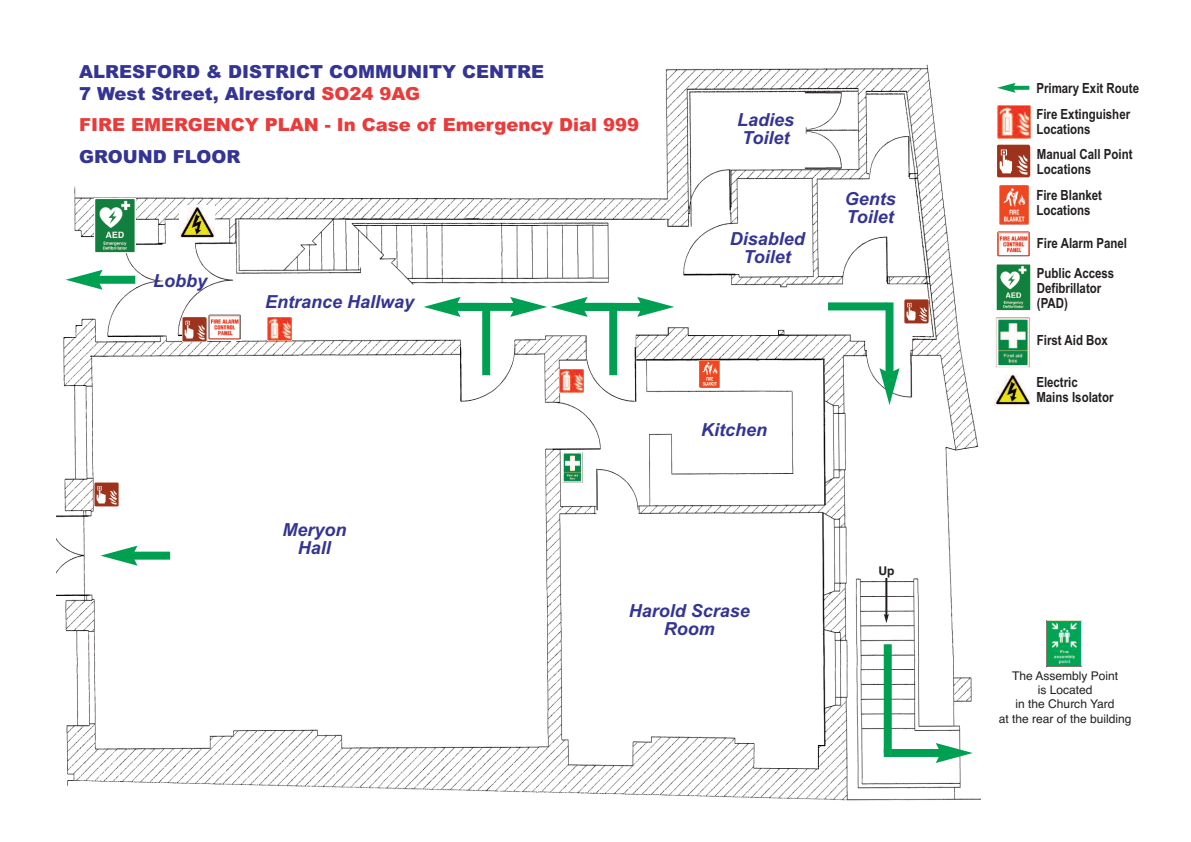
<style>
.page{position:relative;width:1191px;height:842px;background:#fff}
.page>*{position:absolute;margin:0;border:0;box-sizing:border-box;transform-origin:0 0}
.t1{font:italic 700 18px/18px "Arial";color:#333494;text-align:center}
.t2{font:900 18px/21.6px "Arial";color:#333494}
.t3{font:900 18px "Arial";color:#ea3a3a}
.t4{font:700 14px/15px "Arial Narrow";color:#231f20}
.t5{font:12px/14.4px "Helvetica";color:#231f20;text-align:center}
.t6{font:700 12px "Helvetica";color:#231f20}
.s1{color:#ea3a3a}
</style>
<div class="page">
<img style="left:56px;top:64px;width:924px;height:737px">
<div style="left:130px;top:552px;width:40px;height:8px;background:#00a052"></div>
<svg style="left:100px;top:546px;width:37px;height:20px"></svg>
<div style="left:96px;top:276px;width:39px;height:8px;background:#00a052"></div>
<svg style="left:66px;top:270px;width:37px;height:20px"></svg>
<div style="left:609px;top:309px;width:8px;height:66px;background:#00a052"></div>
<div style="left:586px;top:303px;width:58px;height:8px;background:#00a052"></div>
<svg style="left:637px;top:297px;width:37px;height:20px"></svg>
<div style="left:828px;top:302px;width:58px;height:8px;background:#00a052"></div>
<div style="left:885px;top:302px;width:8px;height:73px;background:#00a052"></div>
<svg style="left:879px;top:368px;width:20px;height:37px"></svg>
<div style="left:883px;top:749px;width:59px;height:8px;background:#00a052"></div>
<svg style="left:935px;top:743px;width:37px;height:20px"></svg>
<div style="left:883px;top:644px;width:8px;height:109px;background:#00a052"></div>
<svg style="left:1081px;top:620px;width:1px;height:47px"></svg>
<img style="left:1047px;top:620px;width:34px;height:47px">
<svg style="left:1015px;top:86px;width:14px;height:4px"></svg>
<svg style="left:997px;top:83px;width:18px;height:10px"></svg>
<img style="left:999px;top:185px;width:29px;height:39px">
<img style="left:183px;top:317px;width:24px;height:24px">
<img style="left:998px;top:231px;width:32px;height:26px">
<img style="left:997px;top:106px;width:33px;height:32px">
<div style="left:997px;top:232px;width:32px;height:24px;border:1px solid #231f20"></div>
<img style="left:268px;top:317px;width:24px;height:24px">
<img style="left:94px;top:483px;width:24px;height:23px">
<img style="left:905px;top:300px;width:23px;height:23px">
<img style="left:560px;top:370px;width:23px;height:23px">
<img style="left:997px;top:144px;width:33px;height:33px">
<img style="left:699px;top:361px;width:20px;height:27px">
<hr style="left:885px;top:578px;width:2px;height:38px;background:#231f20">
<svg style="left:884px;top:614px;width:5px;height:9px"></svg>
<div style="left:482px;top:309px;width:8px;height:66px;background:#00a052"></div>
<svg style="left:423px;top:297px;width:37px;height:20px"></svg>
<div style="left:460px;top:303px;width:57px;height:8px;background:#00a052"></div>
<svg style="left:510px;top:297px;width:77px;height:20px"></svg>
<img style="left:208px;top:314px;width:33px;height:26px">
<div style="left:208px;top:315px;width:33px;height:24px;border:1px solid #231f20"></div>
<img style="left:996px;top:265px;width:34px;height:45px">
<img style="left:95px;top:199px;width:40px;height:53px">
<img style="left:995px;top:317px;width:36px;height:51px">
<svg style="left:561px;top:452px;width:23px;height:32px"></svg>
<img style="left:561px;top:453px;width:23px;height:29px">
<img style="left:995px;top:374px;width:35px;height:32px">
<img style="left:179px;top:206px;width:36px;height:32px">
<p class="t2" style="left:79px;top:61px;width:466px">ALRESFORD &amp; DISTRICT COMMUNITY CENTRE<br>7 West Street, Alresford <span class="s1">SO24 9AG</span></p>
<p class="t3" style="left:79px;top:115px;width:561px">FIRE EMERGENCY PLAN - In Case of Emergency Dial 999</p>
<p class="t2" style="left:79px;top:146px;width:163px">GROUND FLOOR</p>
<p class="t1" style="left:153px;top:272px;width:55px">Lobby</p>
<p class="t1" style="left:265px;top:293px;width:151px">Entrance Hallway</p>
<p class="t1" style="left:737px;top:111px;width:59px;text-align:left">Ladies<br>Toilet</p>
<p class="t1" style="left:729px;top:230px;width:77px">Disabled<br>Toilet</p>
<p class="t1" style="left:844px;top:190px;width:53px;text-align:left">Gents<br>Toilet</p>
<p class="t1" style="left:282px;top:521px;width:66px">Meryon<br>Hall</p>
<p class="t1" style="left:701px;top:421px;width:68px">Kitchen</p>
<p class="t1" style="left:629px;top:602px;width:123px">Harold Scrase<br>Room</p>
<p class="t6" style="left:878px;top:563px;width:17px">Up</p>
<p class="t4" style="left:1036px;top:80px;width:104px">Primary Exit Route</p>
<p class="t4" style="left:1036px;top:107px;width:95px">Fire Extinguisher<br>Locations</p>
<p class="t4" style="left:1036px;top:147px;width:97px">Manual Call Point<br>Locations</p>
<p class="t4" style="left:1036px;top:188px;width:67px">Fire Blanket<br>Locations</p>
<p class="t4" style="left:1036px;top:236px;width:92px">Fire Alarm Panel</p>
<p class="t4" style="left:1036px;top:266px;width:79px">Public Access<br>Defibrillator (PAD)</p>
<p class="t4" style="left:1036px;top:333px;width:73px">First Aid Box</p>
<p class="t4" style="left:1036px;top:375px;width:79px">Electric<br>Mains Isolator</p>
<p class="t5" style="left:998px;top:668px;width:134px">The Assembly Point<br>is Located<br>in the Church Yard<br>at the rear of the building</p>
</div>
